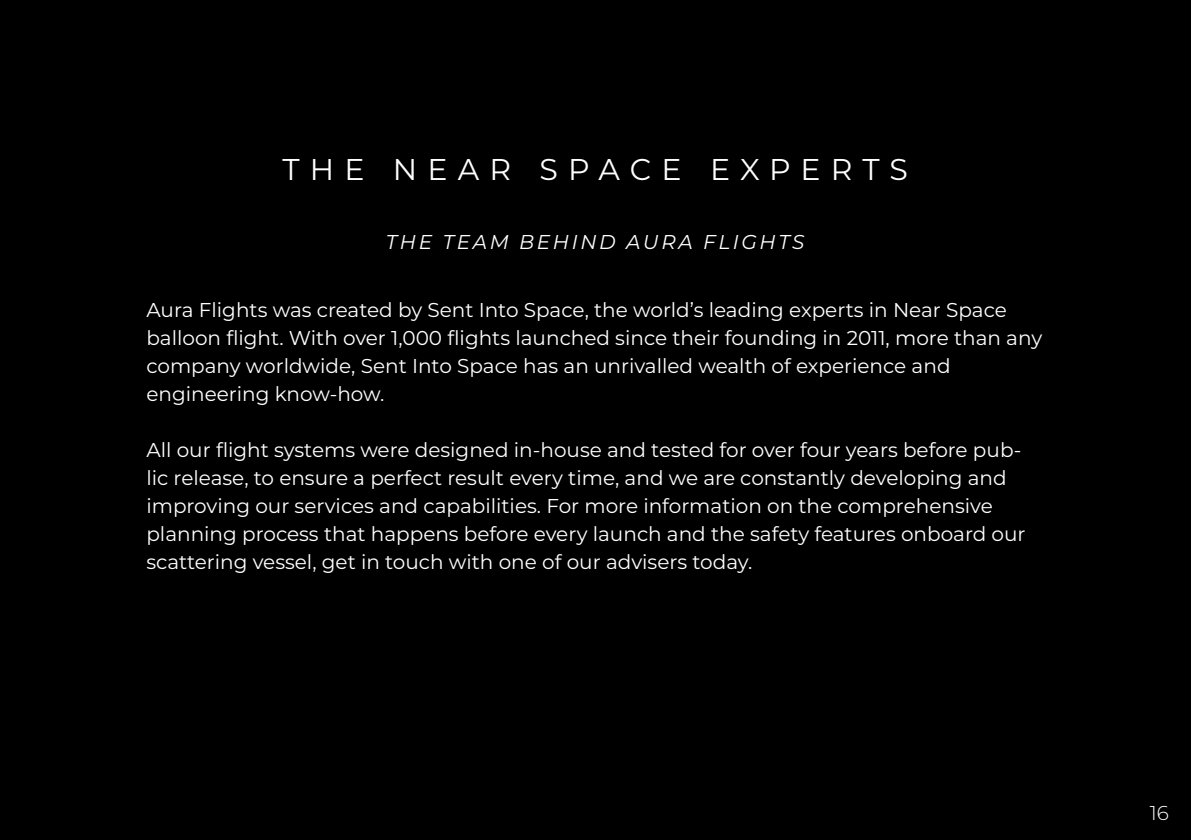
<style>
.page{position:relative;width:1191px;height:840px;background:#fff}
.page>*{position:absolute;margin:0;border:0;box-sizing:border-box;transform-origin:0 0}
.t1{font:30px "Montserrat";letter-spacing:.34em;color:#fff}
.t2{font:20px/28px "Montserrat";color:#fff}
.t3{font:italic 20px "Montserrat";letter-spacing:.13em;color:#fff}
.t4{font:300 20px "Montserrat";color:#fff}
</style>
<div class="page">
<div style="left:0;top:0;width:1191px;height:839px;background:#000"></div>
<h1 class="t1" style="left:282px;top:148px;width:627px">THE NEAR SPACE EXPERTS</h1>
<p class="t3" style="left:386px;top:227px;width:420px">THE TEAM BEHIND AURA FLIGHTS</p>
<p class="t2" style="left:146px;top:295px;width:897px">Aura Flights was created by Sent Into Space, the world’s leading experts in Near Space balloon flight. With over 1,000 flights launched since their founding in 2011, more than any company worldwide, Sent Into Space has an unrivalled wealth of experience and engineering know-how.</p>
<p class="t2" style="left:146px;top:435px;width:880px">All our flight systems were designed in-house and tested for over four years before pub&shy;lic release, to ensure a perfect result every time, and we are constantly developing and improving our services and capabilities. For more information on the comprehensive planning process that happens before every launch and the safety features onboard our scattering vessel, get in touch with one of our advisers today.</p>
<p class="t4" style="left:1149px;top:798px;width:21px">16</p>
</div>
